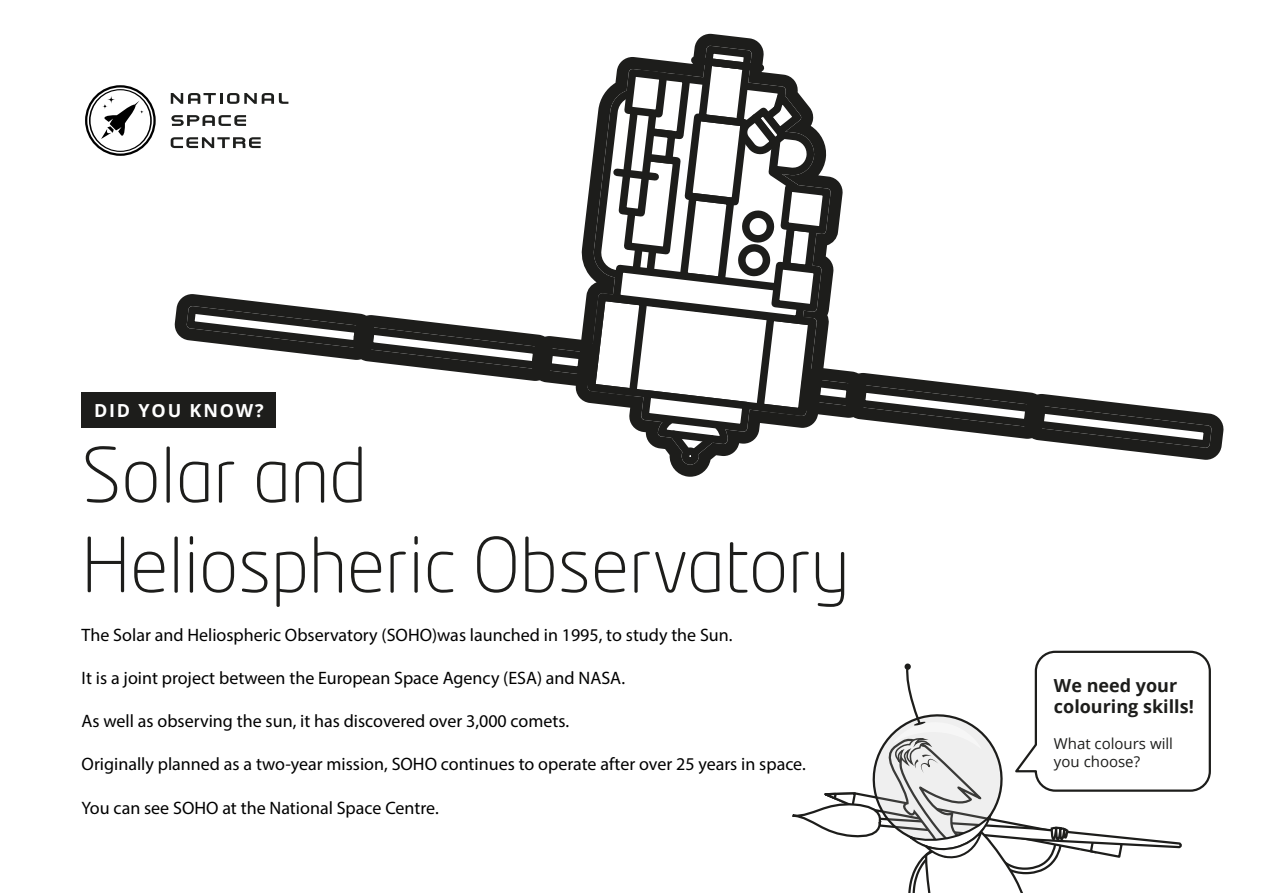
<style>
.page{position:relative;width:1263px;height:893px;background:#fff}
.page>*{position:absolute;margin:0;border:0;box-sizing:border-box;transform-origin:0 0}
.t1{font:300 75px/90px "Neo Tech Std";color:#1d1d1b}
.t2{font:18px "Myriad Pro";color:#000}
.t3{font:700 18px/21.6px "Open Sans";color:#1d1d1b}
.t4{font:700 18px "Open Sans";letter-spacing:.1em;color:#fff}
.t5{font:15px/18px "Open Sans";color:#1d1d1b}
</style>
<div class="page">
<div style="left:82px;top:392px;width:194px;height:36px;background:#1d1d1b"></div>
<svg style="left:85px;top:85px;width:71px;height:71px"></svg>
<svg style="left:792px;top:663px;width:390px;height:230px"></svg>
<div style="left:1035px;top:651px;width:176px;height:141px;border:2px solid #1d1d1b;border-radius:19px"></div>
<svg style="left:673px;top:34px;width:84px;height:443px"></svg>
<svg style="left:171px;top:41px;width:1053px;height:426px"></svg>
<p class="t4" style="left:94px;top:397px;width:171px">DID YOU KNOW?</p>
<h1 class="t1" style="left:82px;top:429px;width:769px">Solar and<br>Heliospheric Observatory</h1>
<p class="t2" style="left:82px;top:624px;width:652px">The Solar and Heliospheric Observatory (SOHO)was launched in 1995, to study the Sun.</p>
<p class="t2" style="left:82px;top:667px;width:545px">It is a joint project between the European Space Agency (ESA) and NASA.</p>
<p class="t2" style="left:82px;top:710px;width:489px">As well as observing the sun, it has discovered over 3,000 comets.</p>
<p class="t2" style="left:82px;top:753px;width:726px">Originally planned as a two-year mission, SOHO continues to operate after over 25 years in space.</p>
<p class="t2" style="left:82px;top:796px;width:359px">You can see SOHO at the National Space Centre.</p>
<p class="t3" style="left:1054px;top:674px;width:141px">We need your colouring skills!</p>
<p class="t5" style="left:1054px;top:735px;width:121px">What colours will you choose?</p>
</div>
